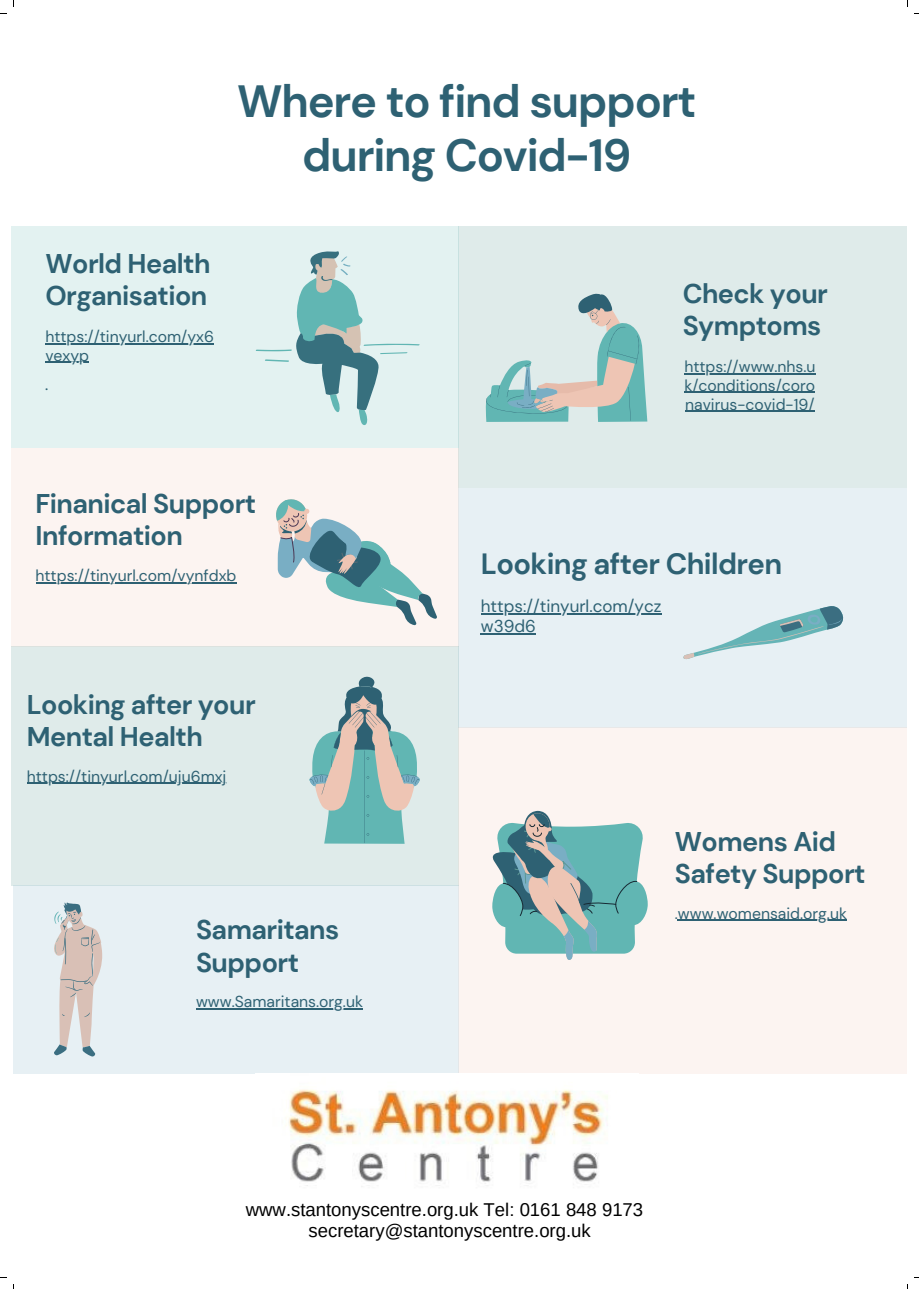
<style>
.page{position:relative;width:919px;height:1289px;background:#fff}
.page>*{position:absolute;margin:0;border:0;box-sizing:border-box;transform-origin:0 0}
.t1{font:700 45px/54px "DM Sans";letter-spacing:-.025em;color:#2e6173;text-align:center}
.t2{font:700 29.25px "DM Sans";letter-spacing:-.02em;color:#2e6173}
.t3{font:700 27px/32.2px "DM Sans";letter-spacing:-.02em;color:#2e6173}
.t4{font:18.52px/20.9px "Arimo";color:#000;text-align:center}
.t5{font:17.02px/20.2px "DM Sans";color:#2e6173}
.t6{font:15.75px/18.7px "DM Sans";color:#2e6173;text-align:justify}
.t7{font:italic 15.75px "Crimson Pro";color:#2e6173}
</style>
<div class="page">
<div style="left:11px;top:448px;width:447px;height:198px;background:#fcf4f1"></div>
<hr style="left:36px;top:581px;width:200px;height:2px;background:#2e6173">
<div style="left:458px;top:226px;width:449px;height:262px;background:#dfebea"></div>
<svg style="left:486px;top:293px;width:161px;height:129px"></svg>
<div style="left:458px;top:488px;width:449px;height:239px;background:#e7f0f4"></div>
<svg style="left:276px;top:499px;width:161px;height:126px"></svg>
<div style="left:11px;top:646px;width:447px;height:239px;background:#dfebea"></div>
<svg style="left:309px;top:676px;width:110px;height:167px"></svg>
<div style="left:458px;top:727px;width:449px;height:346px;background:#fcf4f1"></div>
<div style="left:13px;top:885px;width:445px;height:188px;background:#e7f0f4"></div>
<svg style="left:11px;top:226px;width:447px;height:222px;background:#d8ebea"></svg>
<svg style="left:492px;top:810px;width:155px;height:149px"></svg>
<img style="left:286px;top:1089px;width:322px;height:98px">
<hr style="left:684px;top:373px;width:131px;height:1px;background:#2e6173">
<hr style="left:684px;top:392px;width:131px;height:1px;background:#2e6173">
<hr style="left:685px;top:410px;width:129px;height:2px;background:#2e6173">
<hr style="left:480px;top:613px;width:181px;height:1px;background:#2e6173">
<hr style="left:480px;top:633px;width:55px;height:1px;background:#2e6173">
<hr style="left:27px;top:782px;width:199px;height:1px;background:#2e6173">
<hr style="left:196px;top:1007px;width:167px;height:2px;background:#2e6173">
<hr style="left:677px;top:919px;width:169px;height:1px;background:#2e6173">
<hr style="left:45px;top:343px;width:169px;height:1px;background:#2e6173">
<hr style="left:45px;top:362px;width:44px;height:1px;background:#2e6173">
<h1 class="t1" style="left:237px;top:75px;width:461px">Where to find support during Covid-19</h1>
<h3 class="t3" style="left:45px;top:247px;width:167px">World Health<br>Organisation</h3>
<p class="t6" style="left:45px;top:327px;width:170px">https://tinyurl.com/yx6 vexyp</p>
<p class="t7" style="left:45px;top:376px;width:5px">.</p>
<h3 class="t3" style="left:682px;top:277px;width:147px">Check your<br>Symptoms</h3>
<p class="t6" style="left:684px;top:357px;width:133px">https://www.nhs.u k/conditions/coro navirus-covid-19/</p>
<h3 class="t3" style="left:36px;top:488px;width:222px">Finanical Support<br>Information</h3>
<p class="t6" style="left:36px;top:566px;width:202px">https://tinyurl.com/vynfdxb</p>
<h3 class="t3" style="left:27px;top:688px;width:230px">Looking after your<br>Mental Health</h3>
<p class="t6" style="left:27px;top:767px;width:201px">https://tinyurl.com/uju6mxj</p>
<h3 class="t3" style="left:196px;top:914px;width:145px">Samaritans<br>Support</h3>
<p class="t6" style="left:196px;top:992px;width:168px">www.Samaritans.org.uk</p>
<h2 class="t2" style="left:480px;top:545px;width:303px">Looking after Children</h2>
<p class="t5" style="left:480px;top:596px;width:182px">https://tinyurl.com/ycz w39d6</p>
<h3 class="t3" style="left:674px;top:825px;width:192px">Womens Aid<br>Safety Support</h3>
<p class="t6" style="left:674px;top:903px;width:173px">.www.womensaid.org.uk</p>
<p class="t4" style="left:246px;top:1199px;width:399px">www.stantonyscentre.org.uk Tel: 0161 848 9173 secretary@stantonyscentre.org.uk</p>
</div>
